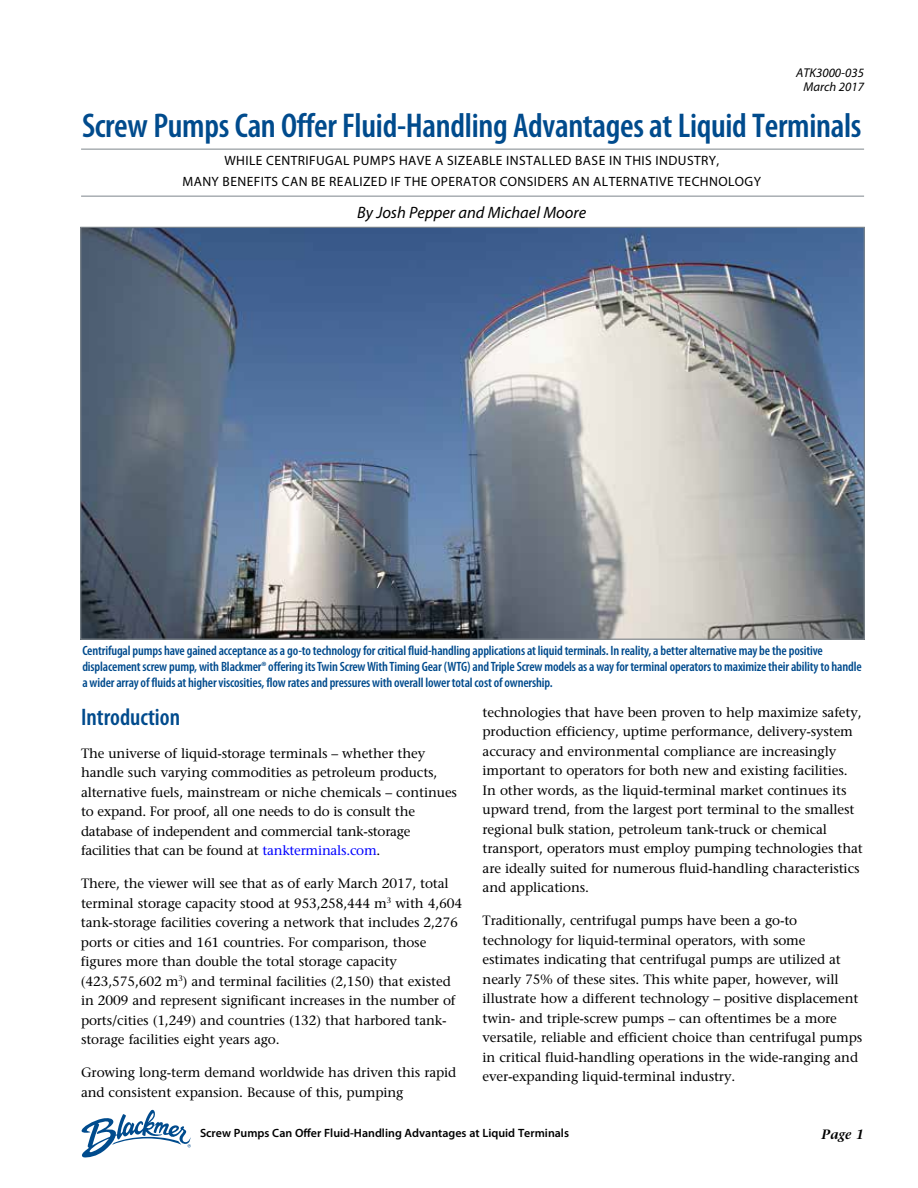
<style>
.page{position:relative;width:918px;height:1188px;background:#fff}
.page>*{position:absolute;margin:0;border:0;box-sizing:border-box;transform-origin:0 0}
.t1{font:600 condensed 34.5px "Myriad Pro";letter-spacing:-.01em;color:#004b8d}
.t2{font:600 condensed 24px "Myriad Pro";color:#004b8d}
.t3{font:italic 16.5px "Myriad Pro";color:#000}
.t4{font:13.5px/19.5px "Stone Serif";letter-spacing:-.01em;color:#000}
.t5{font:600 condensed 13.5px/16.2px "Myriad Pro";letter-spacing:-.01em;color:#004b8d}
.t6{font:13.5px/21px "Myriad Pro";letter-spacing:.03em;color:#000;text-align:center}
.t7{font:italic 600 13.5px "Stone Serif";color:#000}
.t8{font:italic 12.75px/13.5px "Myriad Pro";color:#000;text-align:center}
.t9{font:600 12px "Myriad Pro";color:#000}
.s1{color:#00f}
</style>
<div class="page">
<hr style="left:81px;top:196px;width:783px;height:1px;background:#7e868c">
<hr style="left:81px;top:149px;width:783px;height:1px;background:#7e868c">
<img style="left:82px;top:229px;width:781px;height:409px">
<svg style="left:81px;top:1109px;width:110px;height:49px"></svg>
<p class="t8" style="left:796px;top:66px;width:69px">ATK3000-035<br>March 2017</p>
<h1 class="t1" style="left:82px;top:107px;width:781px">Screw Pumps Can Offer Fluid-Handling Advantages at Liquid Terminals</h1>
<p class="t6" style="left:182px;top:151px;width:580px">WHILE CENTRIFUGAL PUMPS HAVE A SIZEABLE INSTALLED BASE IN THIS INDUSTRY,<br>MANY BENEFITS CAN BE REALIZED IF THE OPERATOR CONSIDERS AN ALTERNATIVE TECHNOLOGY</p>
<p class="t3" style="left:357px;top:204px;width:231px">By Josh Pepper and Michael Moore</p>
<p class="t5" style="left:82px;top:643px;width:781px">Centrifugal pumps have gained acceptance as a go-to technology for critical fluid-handling applications at liquid terminals. In reality, a better alternative may be the positive displacement screw pump, with Blackmer® offering its Twin Screw With Timing Gear (WTG) and Triple Screw models as a way for terminal operators to maximize their ability to handle a wider array of fluids at higher viscosities, flow rates and pressures with overall lower total cost of ownership.</p>
<p class="t4" style="left:483px;top:702px;width:382px">technologies that have been proven to help maximize safety, production efficiency, uptime performance, delivery-system accuracy and environmental compliance are increasingly important to operators for both new and existing facilities.<br>In other words, as the liquid-terminal market continues its upward trend, from the largest port terminal to the smallest regional bulk station, petroleum tank-truck or chemical transport, operators must employ pumping technologies that are ideally suited for numerous fluid-handling characteristics and applications.</p>
<p class="t4" style="left:483px;top:911px;width:381px">Traditionally, centrifugal pumps have been a go-to technology for liquid-terminal operators, with some estimates indicating that centrifugal pumps are utilized at nearly 75% of these sites. This white paper, however, will illustrate how a different technology – positive displacement twin- and triple-screw pumps – can oftentimes be a more versatile, reliable and efficient choice than centrifugal pumps in critical fluid-handling operations in the wide-ranging and ever-expanding liquid-terminal industry.</p>
<h2 class="t2" style="left:81px;top:704px;width:101px">Introduction</h2>
<p class="t4" style="left:81px;top:743px;width:378px">The universe of liquid-storage terminals – whether they handle such varying commodities as petroleum products, alternative fuels, mainstream or niche chemicals – continues to expand. For proof, all one needs to do is consult the database of independent and commercial tank-storage facilities that can be found at <span class="s1">tankterminals.com</span>.</p>
<p class="t4" style="left:81px;top:874px;width:383px">There, the viewer will see that as of early March 2017, total terminal storage capacity stood at 953,258,444 m<sup>3</sup> with 4,604 tank-storage facilities covering a network that includes 2,276 ports or cities and 161 countries. For comparison, those figures more than double the total storage capacity (423,575,602 m<sup>3</sup>) and terminal facilities (2,150) that existed in 2009 and represent significant increases in the number of ports/cities (1,249) and countries (132) that harbored tank&shy;storage facilities eight years ago.</p>
<p class="t4" style="left:81px;top:1063px;width:377px">Growing long-term demand worldwide has driven this rapid and consistent expansion. Because of this, pumping</p>
<p class="t9" style="left:200px;top:1126px;width:371px">Screw Pumps Can Offer Fluid-Handling Advantages at Liquid Terminals</p>
<p class="t7" style="left:822px;top:1126px;width:44px">Page 1</p>
</div>
